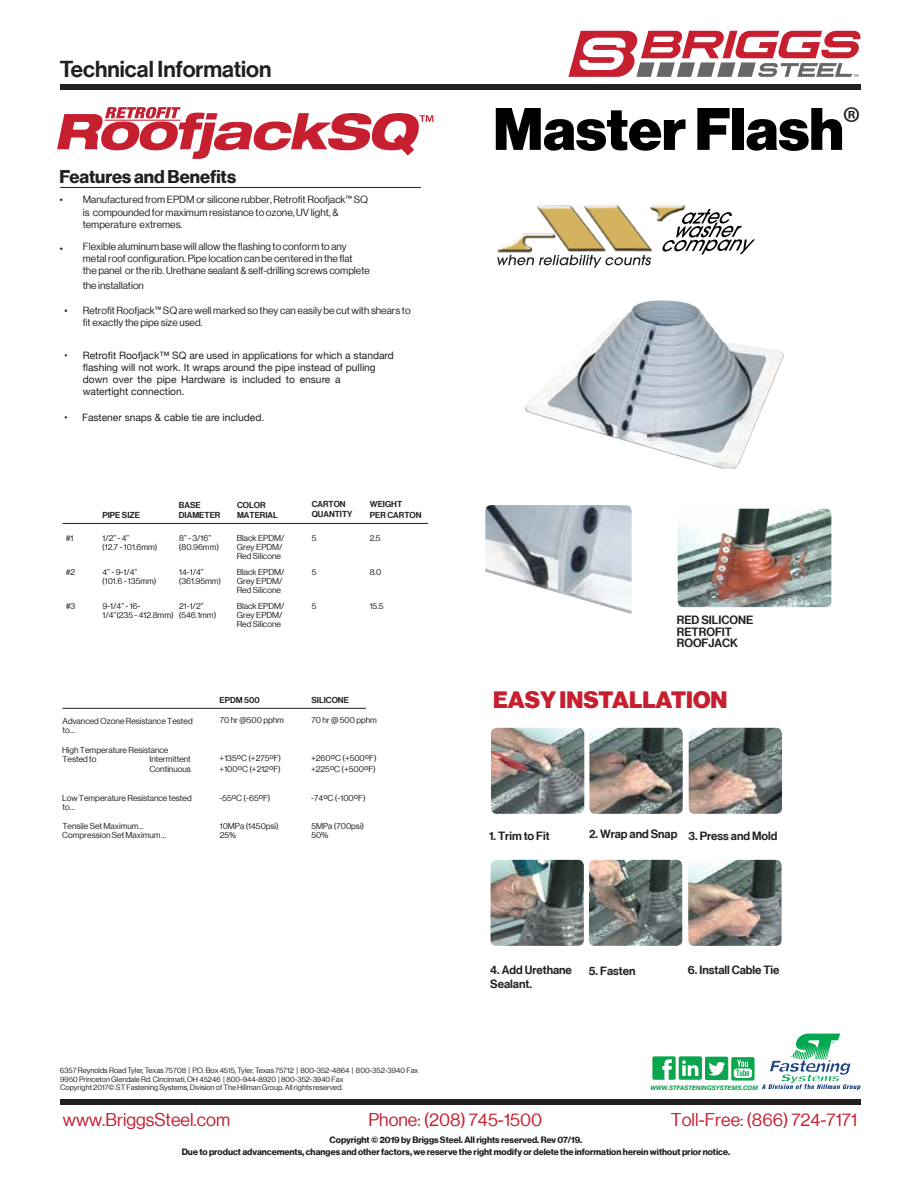
<style>
.page{position:relative;width:918px;height:1188px;background:#fff}
.page>*{position:absolute;margin:0;border:0;box-sizing:border-box;transform-origin:0 0}
.t1{font:58.5px "N Haas Grotesk DS Pro 95 Blk";color:#000}
.t2{font:23.1px "N Haas Grotesk DS Pro 95 Blk";color:#c51f30}
.t3{font:22.5px "N Haas Grotesk DS Pro 65 Md";color:#231f20}
.t4{font:18px "N Haas Grotesk DS Pro 55 Rg";color:#c51f30}
.t5{font:18px "N Haas Grotesk DS Pro 75 Bd";color:#231f20}
.t6{font:11.7px/11.4px "N Haas Grotesk DS Pro 65 Md";color:#231f20}
.t7{font:10.2px/12.1px "N Haas Grotesk DS Pro 55 Rg";color:#231f20}
.t8{font:10.2px/12.3px "Helvetica Neue";color:#231f20}
.t9{font:9px "N Haas Grotesk DS Pro 75 Bd";color:#231f20}
.t10{font:8.4px/8.9px "N Haas Grotesk DS Pro 55 Rg";color:#231f20}
.t11{font:8.4px/10.2px "N Haas Grotesk DS Pro 65 Md";color:#231f20}
.t12{font:7.5px "N Haas Grotesk DS Pro 55 Rg";color:#231f20}
.t13{font:italic 700 6.15px "Helvetica Neue";color:#009649}
</style>
<div class="page">
<hr style="left:60px;top:187px;width:361px;height:1px;background:#231f20">
<svg style="left:762px;top:1033px;width:98px;height:57px"></svg>
<div style="left:652px;top:1056px;width:24px;height:24px;background:#09a64d;border-radius:2px"></div>
<svg style="left:662px;top:1059px;width:10px;height:21px"></svg>
<svg style="left:679px;top:1056px;width:23px;height:24px"></svg>
<div style="left:705px;top:1057px;width:23px;height:23px;background:#09a64d;border-radius:2px"></div>
<svg style="left:708px;top:1062px;width:17px;height:14px"></svg>
<div style="left:731px;top:1057px;width:24px;height:24px;background:#09a64d;border-radius:2px"></div>
<svg style="left:734px;top:1060px;width:18px;height:18px"></svg>
<svg style="left:568px;top:31px;width:293px;height:46px"></svg>
<div style="left:60px;top:85px;width:801px;height:5px;background:#231f20"></div>
<div style="left:60px;top:1099px;width:801px;height:5px;background:#231f20"></div>
<hr style="left:63px;top:523px;width:365px;height:1px;background:#231f20">
<hr style="left:62px;top:708px;width:304px;height:1px;background:#231f20">
<svg style="left:690px;top:209px;width:65px;height:45px"></svg>
<svg style="left:497px;top:259px;width:154px;height:9px"></svg>
<img style="left:497px;top:204px;width:193px;height:55px">
<img style="left:491px;top:728px;width:93px;height:86px">
<img style="left:589px;top:728px;width:94px;height:86px">
<img style="left:689px;top:728px;width:93px;height:86px">
<img style="left:491px;top:860px;width:93px;height:86px">
<img style="left:589px;top:860px;width:93px;height:86px">
<img style="left:688px;top:860px;width:94px;height:86px">
<img style="left:678px;top:509px;width:153px;height:98px">
<img style="left:525px;top:300px;width:259px;height:169px">
<img style="left:485px;top:505px;width:147px;height:109px">
<svg style="left:57px;top:107px;width:377px;height:52px"></svg>
<h3 class="t3" style="left:60px;top:56px;width:213px">Technical Information</h3>
<h3 class="t5" style="left:59px;top:166px;width:178px">Features and Benefits</h3>
<p class="t7" style="left:83px;top:194px;width:287px;text-indent:-23px">• Manufactured from EPDM or silicone rubber, Retrofit Roofjack™ SQ is compounded for maximum resistance to ozone, UV light, &amp; temperature extremes.</p>
<p class="t7" style="left:83px;top:240px;width:289px;text-indent:-23px">• Flexible aluminum base will allow the flashing to conform to any metal roof configuration. Pipe location can be centered in the flat<br>the panel or the rib. Urethane sealant &amp; self-drilling screws complete</p>
<p class="t7" style="left:83px;top:280px;width:63px">the installation</p>
<p class="t7" style="left:83px;top:304px;width:329px;text-indent:-18px">• Retrofit Roofjack™ SQ are well marked so they can easily be cut with shears to fit exactly the pipe size used.</p>
<p class="t8" style="left:83px;top:349px;width:313px;text-indent:-19px">• Retrofit Roofjack™ SQ are used in applications for which a standard flashing will not work. It wraps around the pipe instead of pulling down over the pipe Hardware is included to ensure a<br>watertight connection.</p>
<p class="t8" style="left:64px;top:412px;width:202px">• Fastener snaps &amp; cable tie are included.</p>
<p class="t10" style="left:66px;top:533px;width:9px">#1</p>
<p class="t10" style="left:66px;top:568px;width:11px">#2</p>
<p class="t10" style="left:66px;top:601px;width:11px">#3</p>
<p class="t11" style="left:102px;top:510px;width:39px">PIPE SIZE</p>
<p class="t11" style="left:179px;top:500px;width:43px">BASE<br>DIAMETER</p>
<p class="t11" style="left:237px;top:500px;width:42px">COLOR<br>MATERIAL</p>
<p class="t11" style="left:312px;top:499px;width:42px">CARTON<br>QUANTITY</p>
<p class="t11" style="left:370px;top:500px;width:53px">WEIGHT<br>PER CARTON</p>
<p class="t10" style="left:102px;top:534px;width:57px">1/2” - 4”<br>(12.7 - 101.6mm)</p>
<p class="t10" style="left:179px;top:534px;width:42px">8” - 3/16” (80.96mm)</p>
<p class="t10" style="left:237px;top:534px;width:49px">Black EPDM/<br>Grey EPDM/<br>Red Silicone</p>
<p class="t10" style="left:312px;top:534px;width:6px">5</p>
<p class="t10" style="left:370px;top:534px;width:12px">2.5</p>
<p class="t10" style="left:102px;top:568px;width:56px">4” - 9-1/4” (101.6 - 135mm)</p>
<p class="t10" style="left:179px;top:568px;width:44px">14-1/4” (361.95mm)</p>
<p class="t10" style="left:237px;top:568px;width:49px">Black EPDM/<br>Grey EPDM/<br>Red Silicone</p>
<p class="t10" style="left:312px;top:568px;width:6px">5</p>
<p class="t10" style="left:370px;top:568px;width:13px">8.0</p>
<p class="t10" style="left:102px;top:601px;width:73px">9-1/4” - 16-<br>1/4”(235 - 412.8mm)</p>
<p class="t10" style="left:179px;top:602px;width:39px">21-1/2” (546.1mm)</p>
<p class="t10" style="left:237px;top:602px;width:49px">Black EPDM/<br>Grey EPDM/<br>Red Silicone</p>
<p class="t10" style="left:312px;top:602px;width:6px">5</p>
<p class="t10" style="left:370px;top:602px;width:15px">15.5</p>
<h1 class="t1" style="left:493px;top:95px;width:369px">Master Flash<sup>®</sup></h1>
<h3 class="t6" style="left:677px;top:615px;width:78px">RED SILICONE<br>RETROFIT<br>ROOFJACK</h3>
<p class="t11" style="left:220px;top:695px;width:42px">EPDM 500</p>
<p class="t11" style="left:311px;top:695px;width:39px">SILICONE</p>
<h2 class="t2" style="left:493px;top:686px;width:236px">EASY INSTALLATION</h2>
<p class="t10" style="left:62px;top:717px;width:132px">Advanced Ozone Resistance Tested to…</p>
<p class="t10" style="left:220px;top:716px;width:66px">70 hr @500 pphm</p>
<p class="t10" style="left:311px;top:716px;width:67px">70 hr @ 500 pphm</p>
<p class="t10" style="left:62px;top:745px;width:108px">High Temperature Resistance<br>Tested to</p>
<p class="t10" style="left:149px;top:754px;width:43px;line-height:10.5px">Intermittent<br>Continuous</p>
<p class="t10" style="left:220px;top:753px;width:63px;line-height:10.4px">+135ºC (+275ºF) +100ºC (+212ºF)</p>
<p class="t10" style="left:311px;top:753px;width:67px;line-height:10.4px">+260ºC (+500ºF) +225ºC (+500ºF)</p>
<p class="t10" style="left:62px;top:793px;width:131px">Low Temperature Resistance tested to…</p>
<p class="t10" style="left:220px;top:793px;width:52px">-55ºC (-65ºF)</p>
<p class="t10" style="left:311px;top:793px;width:56px">-74ºC (-100ºF)</p>
<p class="t10" style="left:62px;top:822px;width:105px">Tensile Set Maximum…<br>Compression Set Maximum…</p>
<p class="t10" style="left:220px;top:821px;width:61px;line-height:9.4px">10MPa (1450psi)<br>25%</p>
<p class="t10" style="left:311px;top:821px;width:54px;line-height:9.4px">5MPa (700psi)<br>50%</p>
<p class="t12" style="left:60px;top:1066px;width:360px">6357 Reynolds Road Tyler, Texas 75708 | P.O. Box 4515, Tyler, Texas 75712 | 800-352-4864 | 800-352-3940 Fax</p>
<p class="t12" style="left:60px;top:1083px;width:284px">Copyright 2017© ST Fastening Systems, Division of The Hillman Group. All rights reserved.</p>
<p class="t12" style="left:60px;top:1075px;width:285px">9950 Princeton Glendale Rd. Cincinnati, OH 45246 | 800-944-8920 | 800-352-3940 Fax</p>
<h3 class="t6" style="left:489px;top:830px;width:62px">1. Trim to Fit</h3>
<h3 class="t6" style="left:589px;top:830px;width:190px">2. Wrap and Snap 3. Press and Mold</h3>
<h3 class="t6" style="left:490px;top:963px;width:83px;line-height:14.4px">4. Add Urethane<br>Sealant.</h3>
<h3 class="t6" style="left:589px;top:966px;width:48px">5. Fasten</h3>
<h3 class="t6" style="left:688px;top:964px;width:93px">6. Install Cable Tie</h3>
<p class="t13" style="left:650px;top:1083px;width:109px">WWW.STFASTENINGSYSTEMS.COM</p>
<h3 class="t4" style="left:369px;top:1110px;width:175px">Phone: (208) 745-1500</h3>
<p class="t9" style="left:330px;top:1135px;width:254px">Copyright © 2019 by Briggs Steel. All rights reserved. Rev 07/19.</p>
<h3 class="t4" style="left:671px;top:1110px;width:188px">Toll-Free: (866) 724-7171</h3>
<h3 class="t4" style="left:63px;top:1110px;width:169px">www.BriggsSteel.com</h3>
<p class="t9" style="left:182px;top:1146px;width:550px">Due to product advancements, changes and other factors, we reserve the right modify or delete the information herein without prior notice.</p>
</div>
